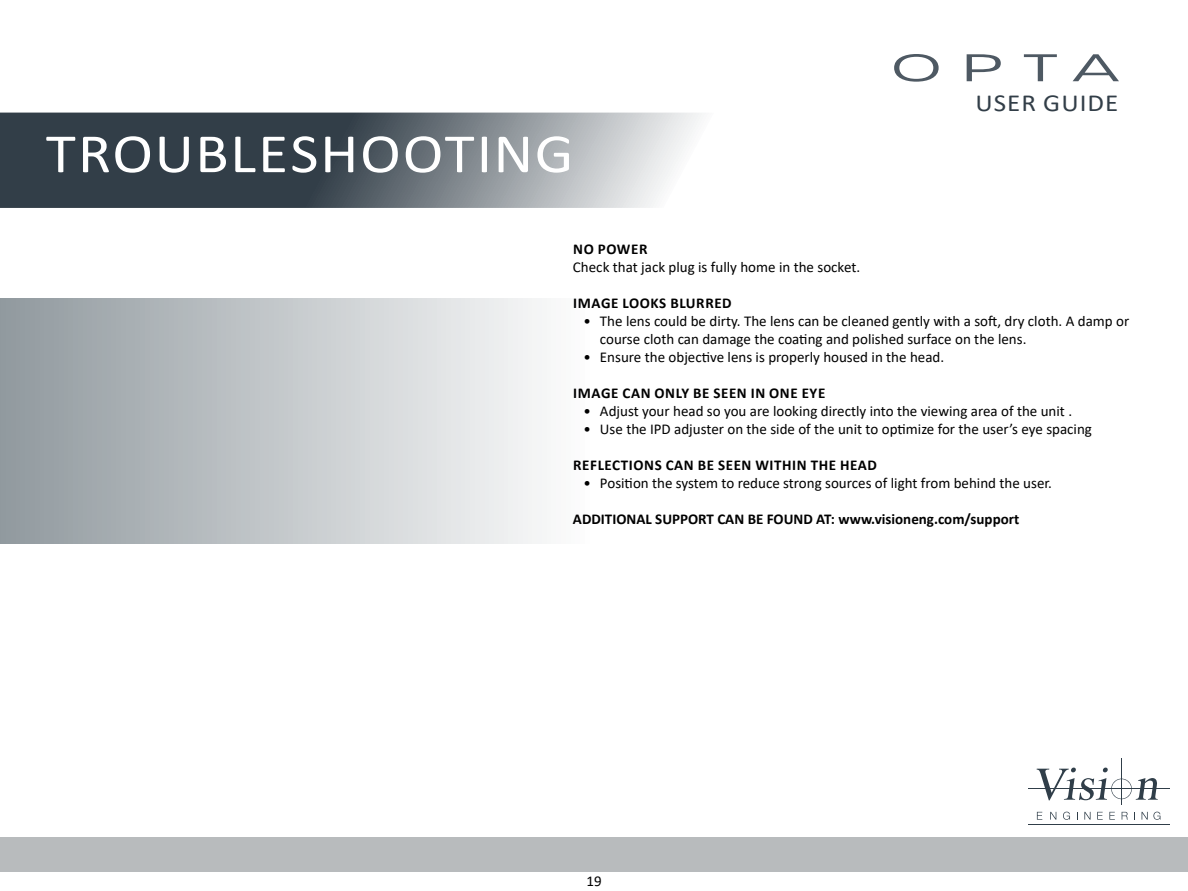
<style>
.page{position:relative;width:1188px;height:891px;background:#fff}
.page>*{position:absolute;margin:0;border:0;box-sizing:border-box;transform-origin:0 0}
.t1{font:55.95px "Calibri";letter-spacing:.025em;color:#fff;scale:1.1 1}
.t2{font:24.6px "Calibri";letter-spacing:.04em;color:#323e48;scale:1.1 1}
.t3{font:15px/18px "Calibri";color:#000}
.t4{font:700 15px "Calibri";letter-spacing:.04em;color:#000}
.t5{font:700 15px "Calibri";color:#000}
</style>
<div class="page">
<div style="left:0;top:299px;width:675px;height:245px;background:linear-gradient(to right,#929a9f,#fff)"></div>
<svg style="left:894px;top:54px;width:45px;height:28px"></svg>
<svg style="left:967px;top:54px;width:34px;height:27px"></svg>
<svg style="left:1024px;top:54px;width:33px;height:27px"></svg>
<svg style="left:1073px;top:54px;width:46px;height:27px"></svg>
<svg style="left:0;top:113px;width:702px;height:95px;background:#697279"></svg>
<div style="left:0;top:837px;width:1188px;height:34px;background:#b8bbbd"></div>
<svg style="left:1037px;top:812px;width:5px;height:8px"></svg>
<svg style="left:1050px;top:812px;width:6px;height:8px"></svg>
<svg style="left:1063px;top:812px;width:7px;height:8px"></svg>
<svg style="left:1084px;top:812px;width:7px;height:8px"></svg>
<svg style="left:1097px;top:812px;width:6px;height:8px"></svg>
<svg style="left:1109px;top:812px;width:6px;height:8px"></svg>
<svg style="left:1122px;top:812px;width:6px;height:8px"></svg>
<svg style="left:1142px;top:812px;width:18px;height:8px"></svg>
<hr style="left:1028px;top:824px;width:142px;height:1px;background:#303e49">
<hr style="left:1028px;top:789px;width:142px;height:1px;background:#303e49">
<svg style="left:1037px;top:768px;width:121px;height:32px"></svg>
<hr style="left:1121px;top:758px;width:1px;height:47px;background:#303e49">
<h1 class="t1" style="left:46px;top:115px;width:481px">TROUBLESHOOTING</h1>
<h2 class="t2" style="left:975px;top:85px;width:132px">USER GUIDE</h2>
<p class="t4" style="left:573px;top:239px;width:76px">NO POWER</p>
<p class="t3" style="left:573px;top:258px;width:289px">Check that jack plug is fully home in the socket.</p>
<p class="t4" style="left:573px;top:293px;width:160px">IMAGE LOOKS BLURRED</p>
<p class="t3" style="left:600px;top:312px;width:531px;text-indent:-16px">• The lens could be dirty. The lens can be cleaned gently with a soft, dry cloth. A damp or course cloth can damage the coating and polished surface on the lens.</p>
<p class="t3" style="left:583px;top:348px;width:362px">• Ensure the objective lens is properly housed in the head.</p>
<p class="t4" style="left:573px;top:383px;width:254px">IMAGE CAN ONLY BE SEEN IN ONE EYE</p>
<p class="t3" style="left:583px;top:402px;width:490px">• Adjust your head so you are looking directly into the viewing area of the unit .</p>
<p class="t3" style="left:583px;top:420px;width:510px">• Use the IPD adjuster on the side of the unit to optimize for the user’s eye spacing</p>
<p class="t4" style="left:573px;top:455px;width:305px">REFLECTIONS CAN BE SEEN WITHIN THE HEAD</p>
<p class="t3" style="left:583px;top:474px;width:470px">• Position the system to reduce strong sources of light from behind the user.</p>
<p class="t5" style="left:573px;top:509px;width:448px">ADDITIONAL SUPPORT CAN BE FOUND AT: www.visioneng.com/support</p>
<p class="t3" style="left:586px;top:871px;width:17px">19</p>
</div>
